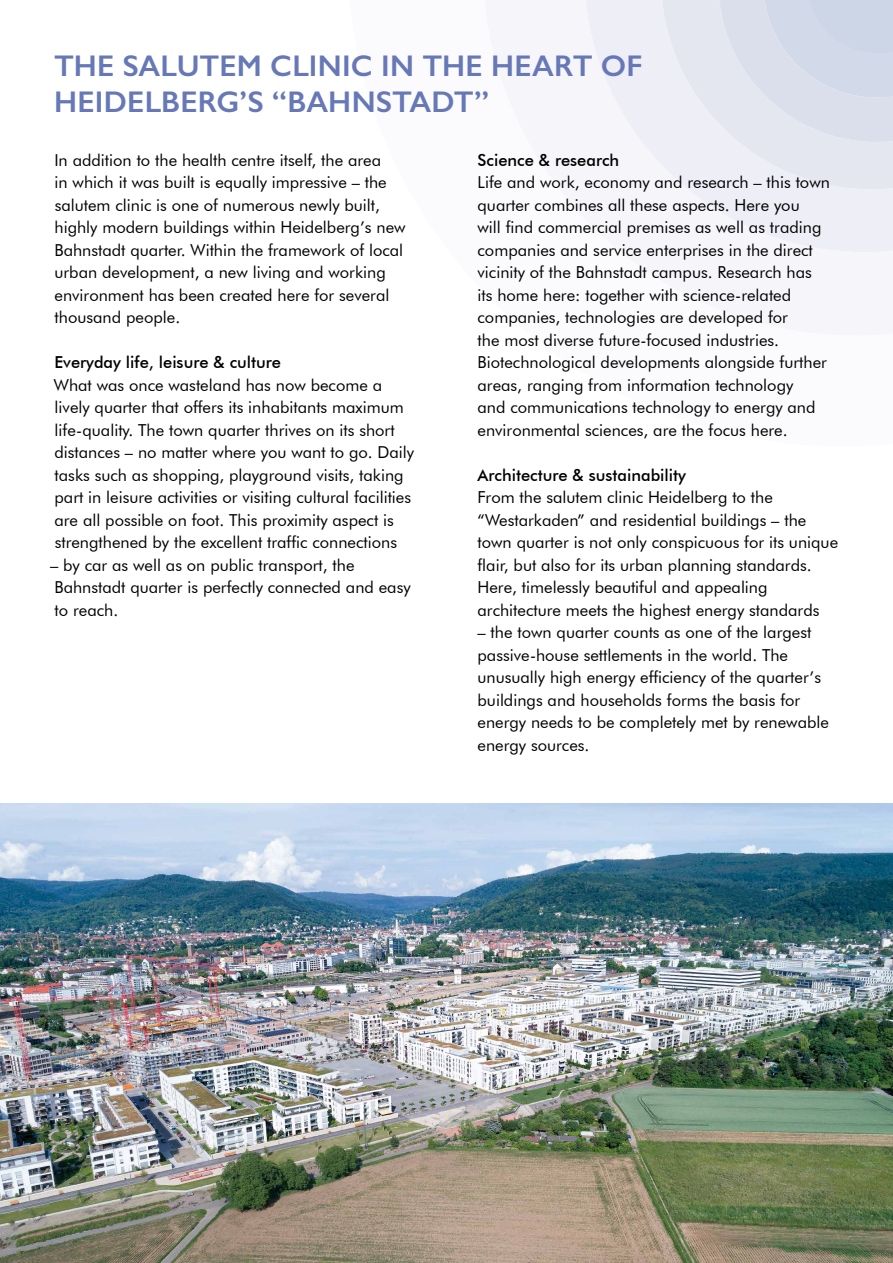
<style>
.page{position:relative;width:893px;height:1263px;background:#fff}
.page>*{position:absolute;margin:0;border:0;box-sizing:border-box;transform-origin:0 0}
.t1{font:600 30px/36px "Gill Sans";letter-spacing:.005em;color:#6778b7}
.Text{font:16.5px/22.5px "Futura BT";color:#000}
.Text-2{font:500 16.5px "Futura BT";color:#000}
</style>
<div class="page">
<div style="left:586px;top:0;width:307px;height:252px;background:#f6f6fa"></div>
<svg style="left:661px;top:0;width:6px;height:210px"></svg>
<svg style="left:667px;top:0;width:226px;height:228px;background:#e2e5f0"></svg>
<img style="left:0;top:804px;width:893px;height:459px">
<h2 class="t1" style="left:54px;top:47px;width:590px">THE SALUTEM CLINIC IN THE HEART OF<br>HEIDELBERG’S “BAHNSTADT”</h2>
<p class="Text" style="left:54px;top:148px;width:353px">In addition to the health centre itself, the area<br>in which it was built is equally impressive – the salutem clinic is one of numerous newly built, highly modern buildings within Heidelberg’s new Bahnstadt quarter. Within the framework of local urban development, a new living and working environment has been created here for several thousand people.</p>
<p class="Text-2" style="left:54px;top:352px;width:228px">Everyday life, leisure &amp; culture</p>
<p class="Text" style="left:54px;top:373px;width:362px">What was once wasteland has now become a lively quarter that offers its inhabitants maximum life-quality. The town quarter thrives on its short distances – no matter where you want to go. Daily tasks such as shopping, playground visits, taking part in leisure activities or visiting cultural facilities are all possible on foot. This proximity aspect is strengthened by the excellent traffic connections</p>
<p class="Text" style="left:50px;top:553px;width:362px">– by car as well as on public transport, the<br>Bahnstadt quarter is perfectly connected and easy to reach.</p>
<p class="Text-2" style="left:477px;top:150px;width:143px">Science &amp; research</p>
<p class="Text" style="left:477px;top:171px;width:354px">Life and work, economy and research – this town quarter combines all these aspects. Here you<br>will find commercial premises as well as trading companies and service enterprises in the direct vicinity of the Bahnstadt campus. Research has its home here: together with science-related companies, technologies are developed for<br>the most diverse future-focused industries.<br>Biotechnological developments alongside further areas, ranging from information technology<br>and communications technology to energy and environmental sciences, are the focus here.</p>
<p class="Text-2" style="left:477px;top:465px;width:210px">Architecture &amp; sustainability</p>
<p class="Text" style="left:477px;top:486px;width:362px">From the salutem clinic Heidelberg to the “Westarkaden” and residential buildings – the town quarter is not only conspicuous for its unique flair, but also for its urban planning standards.<br>Here, timelessly beautiful and appealing architecture meets the highest energy standards</p>
<p class="Text" style="left:477px;top:621px;width:353px">– the town quarter counts as one of the largest passive-house settlements in the world. The unusually high energy efficiency of the quarter’s buildings and households forms the basis for energy needs to be completely met by renewable energy sources.</p>
</div>
